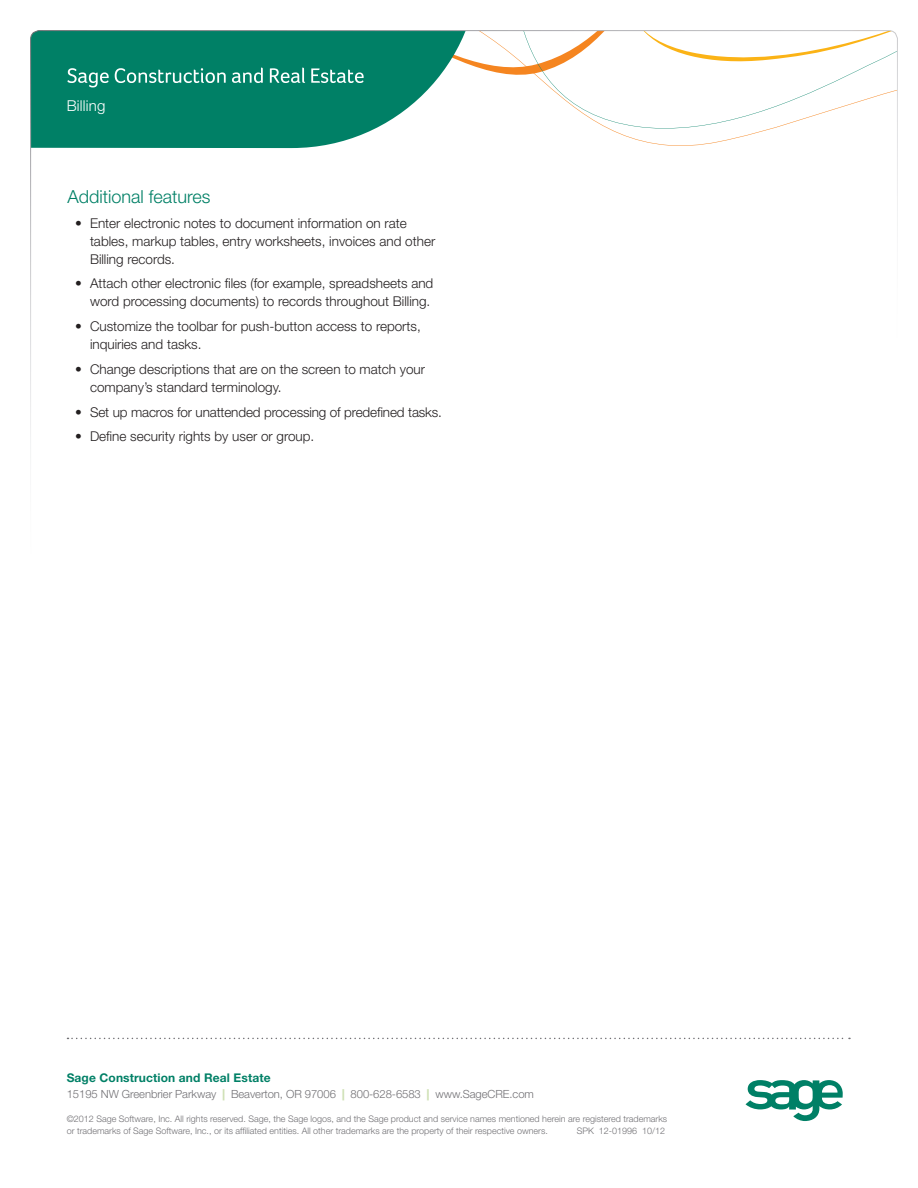
<style>
.page{position:relative;width:918px;height:1188px;background:#fff}
.page>*{position:absolute;margin:0;border:0;box-sizing:border-box;transform-origin:0 0}
.SP_-_Paragraph_Head{font:300 18px "Helvetica Neue";color:#008066}
.SP_-_Back_Module_Nam{font:300 15px "Helvetica Neue";letter-spacing:.015em;color:#fff}
.t1{font:300 13.5px/18px "Helvetica Neue";color:#231f20}
.t2{font:700 12px "Helvetica Neue";letter-spacing:.01em;color:#008066}
.t3{font:300 11.25px "Helvetica Neue";letter-spacing:-.005em;color:#717074}
.t4{font:300 9px/12px "Helvetica Neue";color:#717074}
.s1{font-weight:800;color:#cfe1b5}
</style>
<div class="page">
<svg style="left:30px;top:30px;width:868px;height:428px"></svg>
<svg style="left:68px;top:68px;width:41px;height:19px"></svg>
<svg style="left:115px;top:68px;width:111px;height:15px"></svg>
<svg style="left:232px;top:68px;width:31px;height:15px"></svg>
<svg style="left:270px;top:68px;width:35px;height:15px"></svg>
<svg style="left:311px;top:68px;width:53px;height:15px"></svg>
<svg style="left:67px;top:1038px;width:783px;height:1px"></svg>
<svg style="left:746px;top:1080px;width:97px;height:41px"></svg>
<p class="SP_-_Back_Module_Nam" style="left:67px;top:96px;width:40px">Billing</p>
<p class="SP_-_Paragraph_Head" style="left:68px;top:186px;width:145px">Additional features</p>
<p class="t1" style="left:90px;top:214px;width:347px;text-indent:-15px">• Enter electronic notes to document information on rate tables, markup tables, entry worksheets, invoices and other<br>Billing records.</p>
<p class="t1" style="left:75px;top:274px;width:360px;text-align:right">• Attach other electronic files (for example, spreadsheets and word processing documents) to records throughout Billing.</p>
<p class="t1" style="left:90px;top:317px;width:332px;text-indent:-15px">• Customize the toolbar for push-button access to reports, inquiries and tasks.</p>
<p class="t1" style="left:90px;top:360px;width:337px;text-indent:-15px">• Change descriptions that are on the screen to match your company’s standard terminology.</p>
<p class="t1" style="left:75px;top:403px;width:369px">• Set up macros for unattended processing of predefined tasks.</p>
<p class="t1" style="left:75px;top:427px;width:241px">• Define security rights by user or group.</p>
<p class="t2" style="left:67px;top:1070px;width:205px">Sage Construction and Real Estate</p>
<p class="t3" style="left:67px;top:1087px;width:469px">15195 NW Greenbrier Parkway <span class="s1">|</span> Beaverton, OR 97006 <span class="s1">|</span> 800-628-6583 <span class="s1">|</span> www.SageCRE.com</p>
<p class="t4" style="left:67px;top:1113px;width:602px">©2012 Sage Software, Inc. All rights reserved. Sage, the Sage logos, and the Sage product and service names mentioned herein are registered trademarks or trademarks of Sage Software, Inc., or its affiliated entities. All other trademarks are the property of their respective owners.</p>
<p class="t4" style="left:577px;top:1125px;width:90px">SPK 12-01996 10/12</p>
</div>
